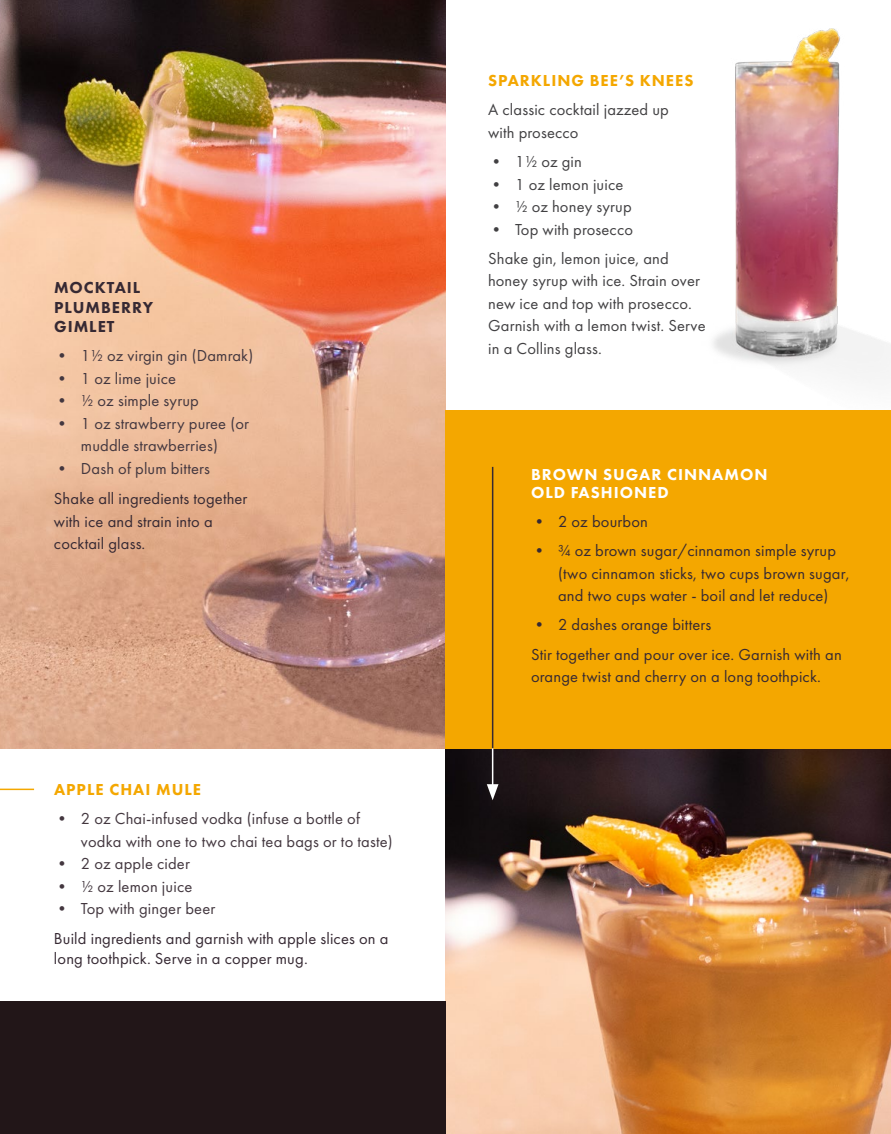
<style>
.page{position:relative;width:891px;height:1134px;background:#fff}
.page>*{position:absolute;margin:0;border:0;box-sizing:border-box;transform-origin:0 0}
.t1{font:16.5px/22.5px "Futura PT";letter-spacing:.01em;color:#362933}
.t2{font:16.5px/22.5px "Futura PT";letter-spacing:.01em;color:#43373f;text-align:center}
.t3{font:16.5px/22.5px "Futura PT";letter-spacing:.01em;color:#414042}
.t4{font:800 16.5px "Futura PT";letter-spacing:.06em;color:#f4a700}
.t5{font:800 16.5px/18px "Futura PT";letter-spacing:.06em;color:#fff}
.t6{font:800 16.5px/19.5px "Futura PT";letter-spacing:.06em;color:#362933}
</style>
<div class="page">
<img style="left:0;top:0;width:446px;height:748px">
<img style="left:446px;top:748px;width:445px;height:386px">
<div style="left:446px;top:410px;width:445px;height:338px;background:#f4a700"></div>
<img style="left:713px;top:28px;width:178px;height:345px">
<hr style="left:492px;top:467px;width:1px;height:281px;background:#362933">
<hr style="left:492px;top:748px;width:1px;height:38px;background:#fff">
<svg style="left:487px;top:784px;width:12px;height:16px"></svg>
<hr style="left:0;top:789px;width:34px;height:1px;background:#f4a700">
<div style="left:0;top:1001px;width:446px;height:133px;background:#221618"></div>
<p class="t6" style="left:54px;top:278px;width:101px">MOCKTAIL<br>PLUMBERRY<br>GIMLET</p>
<p class="t2" style="left:54px;top:345px;width:201px">• 1½ oz virgin gin (Damrak)</p>
<p class="t2" style="left:54px;top:367px;width:124px">• 1 oz lime juice</p>
<p class="t2" style="left:54px;top:390px;width:147px">• ½ oz simple syrup</p>
<p class="t2" style="left:54px;top:412px;width:197px">• 1 oz strawberry puree (or muddle strawberries)</p>
<p class="t2" style="left:54px;top:457px;width:157px">• Dash of plum bitters</p>
<p class="t1" style="left:54px;top:487px;width:195px">Shake all ingredients together with ice and strain into a cocktail glass.</p>
<p class="t4" style="left:54px;top:779px;width:149px">APPLE CHAI MULE</p>
<p class="t2" style="left:81px;top:807px;width:313px;text-align:left;text-indent:-27px">• 2 oz Chai-infused vodka (infuse a bottle of vodka with one to two chai tea bags or to taste)</p>
<p class="t2" style="left:54px;top:852px;width:138px">• 2 oz apple cider</p>
<p class="t2" style="left:54px;top:875px;width:140px">• ½ oz lemon juice</p>
<p class="t2" style="left:54px;top:897px;width:163px">• Top with ginger beer</p>
<p class="t1" style="left:54px;top:929px;width:336px;line-height:19.5px">Build ingredients and garnish with apple slices on a long toothpick. Serve in a copper mug.</p>
<p class="t4" style="left:488px;top:70px;width:207px">SPARKLING BEE’S KNEES</p>
<p class="t3" style="left:488px;top:99px;width:182px">A classic cocktail jazzed up with prosecco</p>
<p class="t3" style="left:488px;top:150px;width:95px">• 1½ oz gin</p>
<p class="t3" style="left:488px;top:173px;width:137px">• 1 oz lemon juice</p>
<p class="t3" style="left:488px;top:195px;width:145px">• ½ oz honey syrup</p>
<p class="t3" style="left:488px;top:214px;width:182px;line-height:29.2px">• Top with prosecco<br>Shake gin, lemon juice, and</p>
<p class="t3" style="left:488px;top:270px;width:219px">honey syrup with ice. Strain over new ice and top with prosecco.<br>Garnish with a lemon twist. Serve in a Collins glass.</p>
<p class="t5" style="left:531px;top:465px;width:238px">BROWN SUGAR CINNAMON<br>OLD FASHIONED</p>
<p class="t1" style="left:531px;top:510px;width:118px">• 2 oz bourbon</p>
<p class="t1" style="left:558px;top:539px;width:293px;text-indent:-27px">• ¾ oz brown sugar/cinnamon simple syrup (two cinnamon sticks, two cups brown sugar, and two cups water - boil and let reduce)</p>
<p class="t1" style="left:531px;top:610px;width:312px;line-height:29.2px">• 2 dashes orange bitters<br>Stir together and pour over ice. Garnish with an</p>
<p class="t1" style="left:531px;top:665px;width:291px">orange twist and cherry on a long toothpick.</p>
</div>
